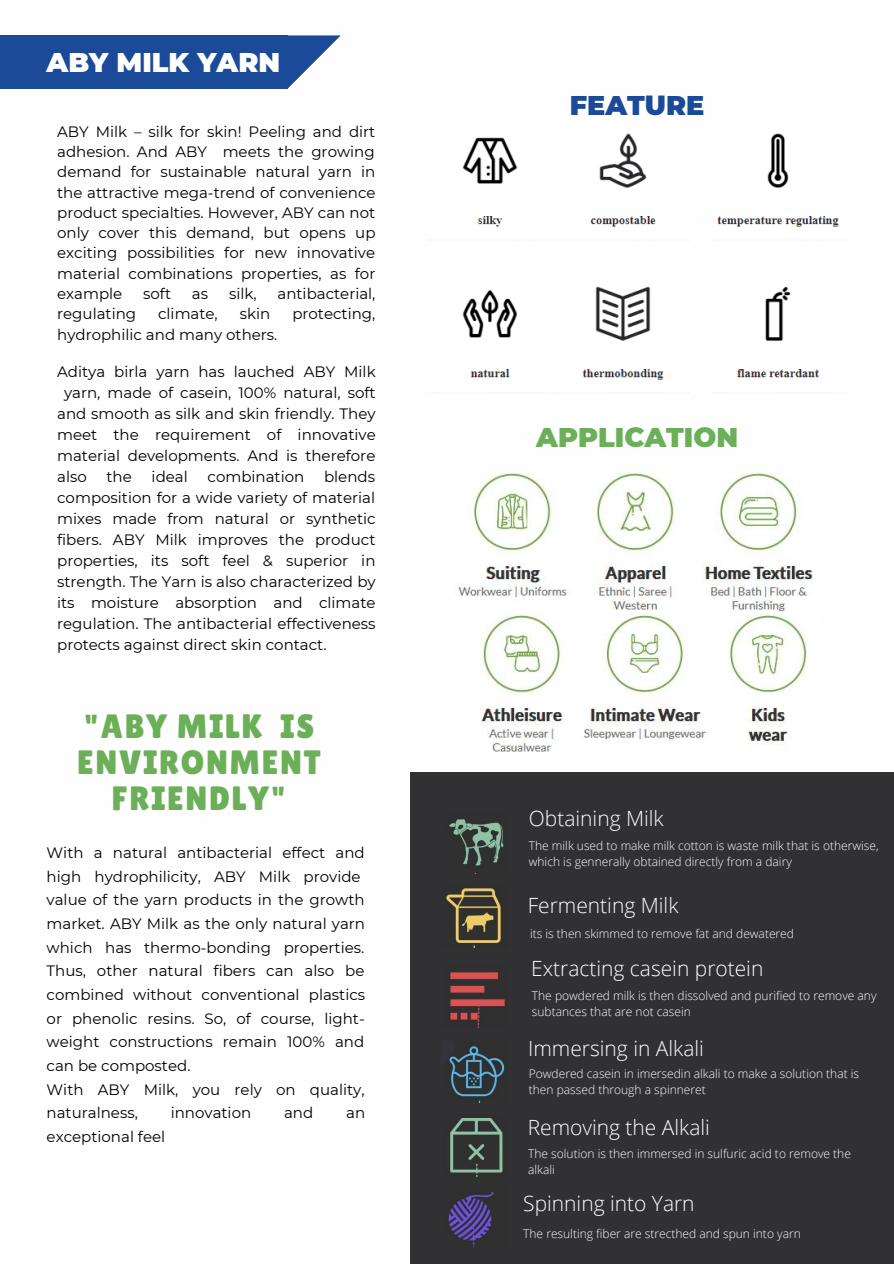
<style>
.page{position:relative;width:894px;height:1264px;background:#fff}
.page>*{position:absolute;margin:0;border:0;box-sizing:border-box;transform-origin:0 0}
.t1{font:33.75px/35.8px "Lilita One";letter-spacing:.05em;color:#6bb058;text-align:center}
.t2{font:900 27px "Montserrat";color:#fff}
.t3{font:900 27px "Montserrat";color:#6bb058}
.t4{font:900 27px "Montserrat";color:#1b4a98}
.t5{font:300 21px "Open Sans";color:#fff}
.t6{font:15px/23.7px "Montserrat";color:#000;text-align:justify}
.t7{font:300 12px/16.4px "Open Sans";color:#fff}
</style>
<div class="page">
<div style="left:410px;top:772px;width:483px;height:491px;background:#313032"></div>
<img style="left:449px;top:819px;width:55px;height:47px">
<img style="left:445px;top:887px;width:60px;height:60px">
<img style="left:448px;top:970px;width:57px;height:57px">
<img style="left:441px;top:1040px;width:65px;height:62px">
<img style="left:449px;top:1117px;width:54px;height:59px">
<img style="left:447px;top:1192px;width:47px;height:54px">
<div style="left:0;top:35px;width:287px;height:54px;background:#1b4a98"></div>
<svg style="left:287px;top:35px;width:53px;height:54px"></svg>
<img style="left:431px;top:137px;width:123px;height:257px">
<img style="left:556px;top:133px;width:131px;height:261px">
<img style="left:714px;top:133px;width:131px;height:261px">
<img style="left:458px;top:471px;width:355px;height:141px">
<img style="left:480px;top:613px;width:326px;height:139px">
<h2 class="t2" style="left:47px;top:46px;width:235px">ABY MILK YARN</h2>
<p class="t6" style="left:57px;top:121px;width:320px;line-height:20.2px">ABY Milk – silk for skin! Peeling and dirt adhesion. And ABY meets the growing demand for sustainable natural yarn in the attractive mega-trend of convenience product specialties. However, ABY can not only cover this demand, but opens up exciting possibilities for new innovative material combinations properties, as for example</p>
<p class="t6" style="left:143px;top:282px;width:29px">soft</p>
<p class="t6" style="left:192px;top:282px;width:18px">as</p>
<p class="t6" style="left:229px;top:282px;width:29px">silk,</p>
<p class="t6" style="left:277px;top:282px;width:99px">antibacterial,</p>
<p class="t6" style="left:57px;top:302px;width:80px">regulating</p>
<p class="t6" style="left:158px;top:302px;width:61px">climate,</p>
<p class="t6" style="left:240px;top:302px;width:32px">skin</p>
<p class="t6" style="left:292px;top:302px;width:84px">protecting,</p>
<p class="t6" style="left:57px;top:322px;width:222px">hydrophilic and many others.</p>
<p class="t6" style="left:57px;top:360px;width:320px">Aditya birla yarn has lauched ABY Milk</p>
<p class="t6" style="left:64px;top:381px;width:313px">yarn, made of casein, 100% natural, soft</p>
<p class="t6" style="left:57px;top:402px;width:320px">and smooth as silk and skin friendly. They</p>
<p class="t6" style="left:57px;top:423px;width:320px">meet the requirement of innovative</p>
<p class="t6" style="left:57px;top:444px;width:319px">material developments. And is therefore</p>
<p class="t6" style="left:57px;top:465px;width:31px">also</p>
<p class="t6" style="left:106px;top:465px;width:27px">the</p>
<p class="t6" style="left:151px;top:465px;width:38px">ideal</p>
<p class="t6" style="left:207px;top:465px;width:98px">combination</p>
<p class="t6" style="left:57px;top:466px;width:320px;line-height:21px;text-indent:267px">blends composition for a wide variety of material mixes made from natural or synthetic fibers. ABY Milk improves the product properties, its soft feel &amp; superior in strength. The Yarn is also characterized by its moisture absorption and climate regulation. The antibacterial effectiveness protects against direct skin contact.</p>
<h1 class="t1" style="left:77px;top:708px;width:245px">"ABY MILK IS<br>ENVIRONMENT<br>FRIENDLY"</h1>
<p class="t6" style="left:47px;top:840px;width:320px;text-align:left">With a natural antibacterial effect and high hydrophilicity, ABY Milk provide value of the yarn products in the growth market. ABY Milk as the only natural yarn which has thermo-bonding properties.<br>Thus, other natural fibers can also be combined without conventional plastics or phenolic resins. So, of course, light&shy;weight constructions remain 100% and can be composted.<br>With ABY Milk, you rely on quality, naturalness,</p>
<p class="t6" style="left:171px;top:1101px;width:82px">innovation</p>
<p class="t6" style="left:284px;top:1101px;width:31px">and</p>
<p class="t6" style="left:346px;top:1101px;width:21px">an</p>
<p class="t6" style="left:47px;top:1124px;width:120px">exceptional feel</p>
<h2 class="t4" style="left:569px;top:89px;width:136px">FEATURE</h2>
<h2 class="t3" style="left:536px;top:421px;width:203px">APPLICATION</h2>
<h3 class="t5" style="left:528px;top:803px;width:136px">Obtaining Milk</h3>
<p class="t7" style="left:528px;top:836px;width:351px">The milk used to make milk cotton is waste milk that is otherwise, which is gennerally obtained directly from a dairy</p>
<h3 class="t5" style="left:527px;top:891px;width:152px">Fermenting Milk</h3>
<p class="t7" style="left:530px;top:925px;width:265px">its is then skimmed to remove fat and dewatered</p>
<h3 class="t5" style="left:531px;top:953px;width:233px">Extracting casein protein</h3>
<p class="t7" style="left:532px;top:986px;width:346px">The powdered milk is then dissolved and purified to remove any subtances that are not casein</p>
<h3 class="t5" style="left:528px;top:1033px;width:177px">Immersing in Alkali</h3>
<p class="t7" style="left:528px;top:1064px;width:332px">Powdered casein in imersedin alkali to make a solution that is then passed through a spinneret</p>
<h3 class="t5" style="left:527px;top:1112px;width:184px">Removing the Alkali</h3>
<p class="t7" style="left:528px;top:1145px;width:324px">The solution is then immersed in sulfuric acid to remove the alkali</p>
<h3 class="t5" style="left:523px;top:1188px;width:173px">Spinning into Yarn</h3>
<p class="t7" style="left:523px;top:1225px;width:279px">The resulting fiber are strecthed and spun into yarn</p>
</div>
